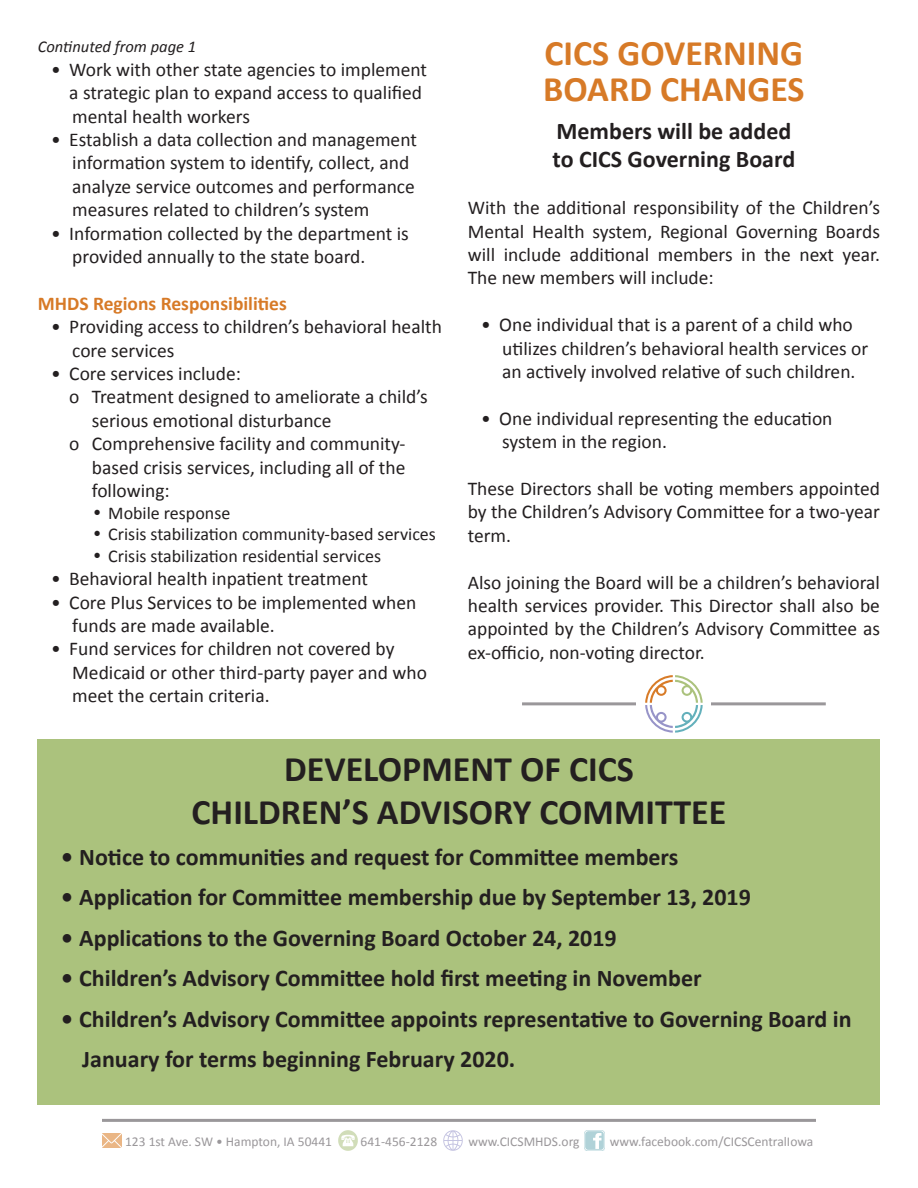
<style>
.page{position:relative;width:918px;height:1188px;background:#fff}
.page>*{position:absolute;margin:0;border:0;box-sizing:border-box;transform-origin:0 0}
.t1{font:700 36px "Calibri";color:#231f20}
.t2{font:700 36px "Calibri";color:#d77a27}
.t3{font:700 24px/40.5px "Calibri";color:#231f20}
.t4{font:19.5px/23.4px "Calibri";color:#231f20}
.t5{font:700 19.5px "Calibri";color:#d77a27}
.t6{font:18px "Calibri";color:#231f20}
.t7{font:italic 16.5px "Calibri";color:#231f20}
.t8{font:13.5px "Calibri";color:#9a979a}
</style>
<div class="page">
<div style="left:38px;top:740px;width:842px;height:365px;background:#abc27d"></div>
<hr style="left:522px;top:702px;width:304px;height:3px;background:#9a979a">
<div style="left:637px;top:675px;width:74px;height:58px;background:#fff"></div>
<svg style="left:645px;top:675px;width:58px;height:58px"></svg>
<img style="left:585px;top:1131px;width:19px;height:19px">
<img style="left:443px;top:1131px;width:20px;height:19px">
<img style="left:102px;top:1134px;width:19px;height:14px">
<img style="left:338px;top:1131px;width:19px;height:19px">
<hr style="left:102px;top:1119px;width:714px;height:3px;background:#9a979a">
<p class="t7" style="left:38px;top:36px;width:160px">Continuted from page 1</p>
<p class="t4" style="left:51px;top:58px;width:377px">• Work with other state agencies to implement</p>
<p class="t4" style="left:69px;top:81px;width:354px">a strategic plan to expand access to qualified mental health workers</p>
<p class="t4" style="left:72px;top:128px;width:346px;text-indent:-21px">• Establish a data collection and management information system to identify, collect, and analyze service outcomes and performance measures related to children’s system</p>
<p class="t4" style="left:72px;top:222px;width:338px;text-indent:-21px">• Information collected by the department is provided annually to the state board.</p>
<p class="t5" style="left:38px;top:291px;width:251px">MHDS Regions Responsibilities</p>
<p class="t4" style="left:72px;top:315px;width:371px;text-indent:-21px">• Providing access to children’s behavioral health core services</p>
<p class="t4" style="left:51px;top:362px;width:191px">• Core services include:</p>
<p class="t4" style="left:69px;top:385px;width:360px">o Treatment designed to ameliorate a child’s</p>
<p class="t4" style="left:92px;top:409px;width:241px">serious emotional disturbance</p>
<p class="t4" style="left:69px;top:432px;width:338px">o Comprehensive facility and community-</p>
<p class="t4" style="left:92px;top:456px;width:315px">based crisis services, including all of the</p>
<p class="t4" style="left:92px;top:479px;width:80px">following:</p>
<p class="t6" style="left:93px;top:501px;width:139px">• Mobile response</p>
<p class="t6" style="left:93px;top:523px;width:344px">• Crisis stabilization community-based services</p>
<p class="t6" style="left:93px;top:544px;width:289px">• Crisis stabilization residential services</p>
<p class="t4" style="left:51px;top:567px;width:318px">• Behavioral health inpatient treatment</p>
<p class="t4" style="left:72px;top:591px;width:346px;text-indent:-21px">• Core Plus Services to be implemented when funds are made available.</p>
<p class="t4" style="left:72px;top:637px;width:356px;text-indent:-21px">• Fund services for children not covered by<br>Medicaid or other third-party payer and who meet the certain criteria.</p>
<p class="t2" style="left:545px;top:30px;width:260px">CICS GOVERNING</p>
<p class="t2" style="left:543px;top:66px;width:263px">BOARD CHANGES</p>
<p class="t3" style="left:557px;top:110px;width:236px">Members will be added</p>
<p class="t3" style="left:553px;top:139px;width:244px">to CICS Governing Board</p>
<p class="t4" style="left:468px;top:196px;width:414px;text-align:justify">With the additional responsibility of the Children’s Mental Health system, Regional Governing Boards will include additional members in the next year.<br>The new members will include:</p>
<p class="t4" style="left:502px;top:313px;width:367px;text-indent:-21px">• One individual that is a parent of a child who utilizes children’s behavioral health services or an actively involved relative of such children.</p>
<p class="t4" style="left:502px;top:407px;width:332px;text-indent:-21px">• One individual representing the education system in the region.</p>
<p class="t4" style="left:468px;top:477px;width:414px;text-align:justify">These Directors shall be voting members appointed by the Children’s Advisory Committee for a two-year term.</p>
<p class="t4" style="left:468px;top:570px;width:414px;text-align:justify">Also joining the Board will be a children’s behavioral health services provider. This Director shall also be appointed by the Children’s Advisory Committee as ex-officio, non-voting director.</p>
<p class="t1" style="left:284px;top:746px;width:351px">DEVELOPMENT OF CICS</p>
<p class="t1" style="left:192px;top:789px;width:536px">CHILDREN’S ADVISORY COMMITTEE</p>
<p class="t3" style="left:61px;top:837px;width:619px">• Notice to communities and request for Committee members</p>
<p class="t3" style="left:61px;top:877px;width:691px">• Application for Committee membership due by September 13, 2019</p>
<p class="t3" style="left:61px;top:918px;width:557px">• Applications to the Governing Board October 24, 2019</p>
<p class="t3" style="left:61px;top:958px;width:642px">• Children’s Advisory Committee hold first meeting in November</p>
<p class="t3" style="left:82px;top:999px;width:771px;text-indent:-21px">• Children’s Advisory Committee appoints representative to Governing Board in<br>January for terms beginning February 2020.</p>
<p class="t8" style="left:125px;top:1133px;width:208px">123 1st Ave. SW • Hampton, IA 50441</p>
<p class="t8" style="left:361px;top:1133px;width:78px">641-456-2128</p>
<p class="t8" style="left:468px;top:1133px;width:113px">www.CICSMHDS.org</p>
<p class="t8" style="left:610px;top:1133px;width:205px">www.facebook.com/CICSCentralIowa</p>
</div>
